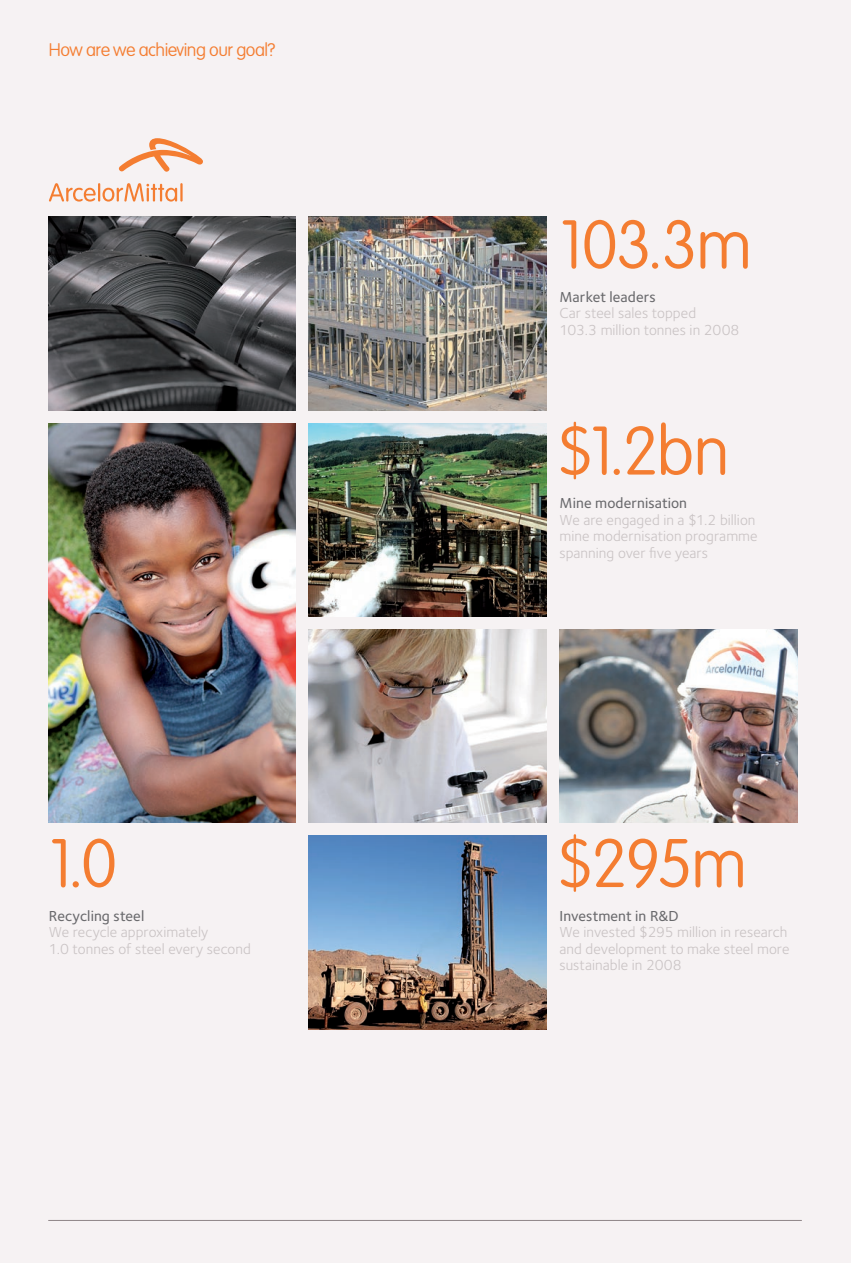
<style>
.page{position:relative;width:851px;height:1263px;background:#fff}
.page>*{position:absolute;margin:0;border:0;box-sizing:border-box;transform-origin:0 0}
.t1{font:100 67.5px "VAG Rounded";letter-spacing:-.03em;color:#f47d31}
.t2{font:100 18px "VAG Rounded";letter-spacing:-.03em;color:#f47d31}
.t3{font:15px/16.5px "Foundry Sterling";letter-spacing:.005em;color:#c9c3c4}
.t4{font:500 15px "Foundry Sterling";letter-spacing:.005em;color:#69696c}
</style>
<div class="page">
<div style="left:0;top:0;width:850px;height:1263px;background:#f6f2f3"></div>
<hr style="left:48px;top:1220px;width:753px;height:1px;background:#938a8c">
<img style="left:308px;top:423px;width:238px;height:194px">
<img style="left:559px;top:629px;width:238px;height:194px">
<img style="left:308px;top:217px;width:238px;height:193px">
<img style="left:49px;top:217px;width:247px;height:193px">
<img style="left:49px;top:423px;width:247px;height:400px">
<img style="left:308px;top:836px;width:238px;height:193px">
<img style="left:308px;top:629px;width:238px;height:194px">
<svg style="left:119px;top:138px;width:84px;height:34px"></svg>
<svg style="left:49px;top:183px;width:133px;height:19px"></svg>
<p class="t2" style="left:49px;top:40px;width:228px">How are we achieving our goal?</p>
<h1 class="t1" style="left:49px;top:825px;width:70px">1.0</h1>
<p class="t4" style="left:49px;top:905px;width:97px">Recycling steel</p>
<p class="t3" style="left:49px;top:923px;width:203px">We recycle approximately<br>1.0 tonnes of steel every second</p>
<h1 class="t1" style="left:559px;top:206px;width:194px">103.3m</h1>
<p class="t4" style="left:559px;top:286px;width:98px">Market leaders</p>
<p class="t3" style="left:559px;top:305px;width:181px">Car steel sales topped<br>103.3 million tonnes in 2008</p>
<h1 class="t1" style="left:559px;top:412px;width:171px">$1.2bn</h1>
<p class="t4" style="left:559px;top:492px;width:129px">Mine modernisation</p>
<p class="t3" style="left:559px;top:511px;width:199px">We are engaged in a $1.2 billion mine modernisation programme spanning over five years</p>
<h1 class="t1" style="left:559px;top:825px;width:189px">$295m</h1>
<p class="t4" style="left:559px;top:905px;width:121px">Investment in R&amp;D</p>
<p class="t3" style="left:559px;top:923px;width:231px">We invested $295 million in research and development to make steel more sustainable in 2008</p>
</div>
